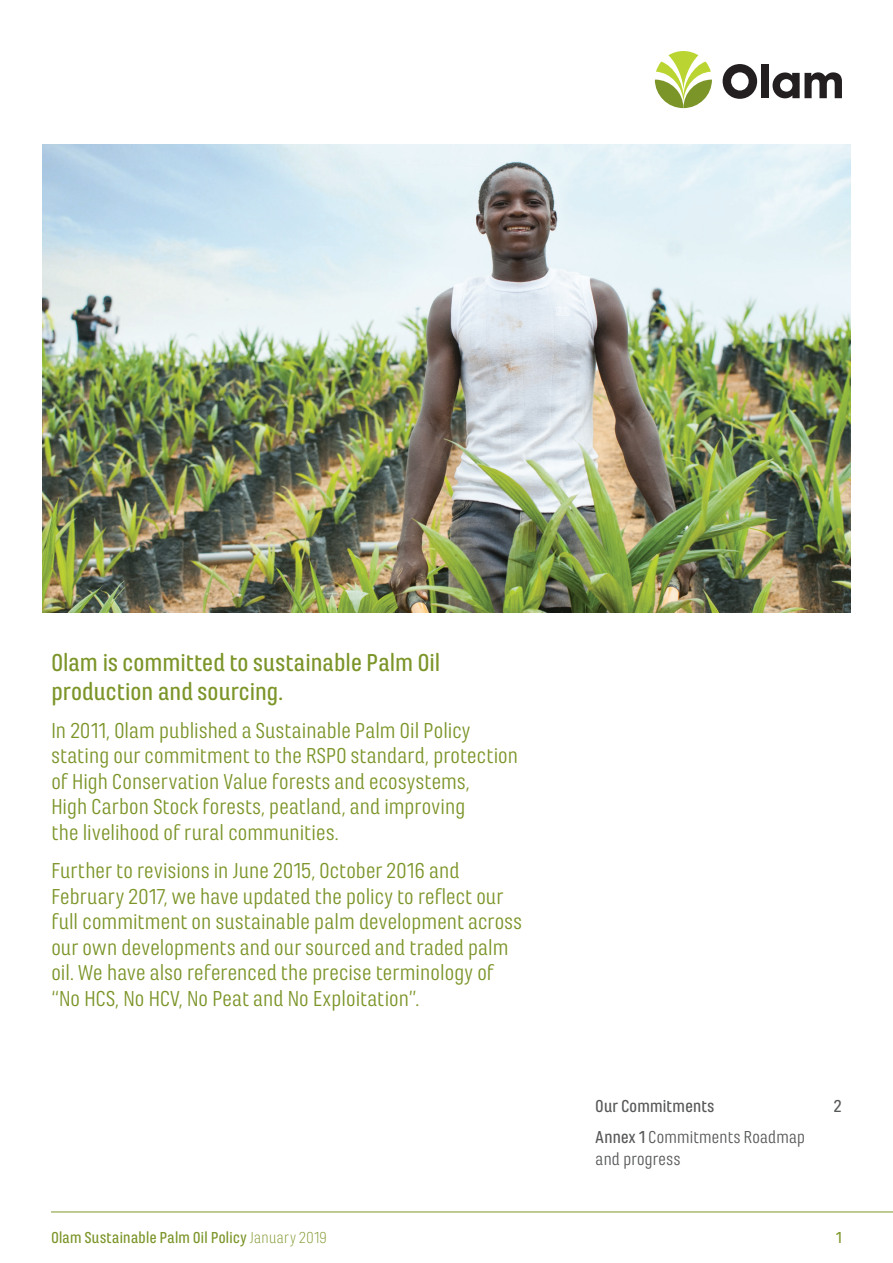
<style>
.page{position:relative;width:893px;height:1263px;background:#fff}
.page>*{position:absolute;margin:0;border:0;box-sizing:border-box;transform-origin:0 0}
.t1{font:500 25.5px/28.5px "Marianina Wd FY";letter-spacing:-.02em;color:#7c9529}
.t2{font:22.5px/25.5px "Marianina Wd FY";letter-spacing:-.02em;color:#7c9529}
.t3{font:18px/22.5px "Marianina Wd FY";letter-spacing:-.02em;color:#57585a}
.t4{font:500 18px "Marianina Wd FY";letter-spacing:-.025em;color:#57585a}
.t5{font:500 16.5px "Marianina Wd FY";letter-spacing:-.02em;color:#7c9529}
.s1{font-weight:500}
.s2{font-weight:300}
</style>
<div class="page">
<hr style="left:51px;top:1211px;width:842px;height:1px;background:#7c9529">
<svg style="left:723px;top:64px;width:34px;height:35px"></svg>
<div style="left:761px;top:65px;width:8px;height:33px;background:#231f20"></div>
<svg style="left:772px;top:72px;width:70px;height:26px"></svg>
<svg style="left:655px;top:51px;width:57px;height:57px"></svg>
<img style="left:43px;top:145px;width:807px;height:467px">
<p class="t1" style="left:51px;top:648px;width:391px">Olam is committed to sustainable Palm Oil production and sourcing.</p>
<p class="t2" style="left:51px;top:718px;width:469px">In 2011, Olam published a Sustainable Palm Oil Policy stating our commitment to the RSPO standard, protection of High Conservation Value forests and ecosystems,<br>High Carbon Stock forests, peatland, and improving<br>the livelihood of rural communities.</p>
<p class="t2" style="left:51px;top:858px;width:473px">Further to revisions in June 2015, October 2016 and February 2017, we have updated the policy to reflect our full commitment on sustainable palm development across our own developments and our sourced and traded palm oil. We have also referenced the precise terminology of “No HCS, No HCV, No Peat and No Exploitation”.</p>
<p class="t4" style="left:595px;top:1096px;width:121px">Our Commitments</p>
<p class="t4" style="left:834px;top:1096px;width:10px">2</p>
<p class="t3" style="left:595px;top:1125px;width:212px"><span class="s1">Annex 1</span> Commitments Roadmap and progress</p>
<p class="t5" style="left:51px;top:1228px;width:278px">Olam Sustainable Palm Oil Policy <span class="s2">January 2019</span></p>
<p class="t5" style="left:836px;top:1228px;width:8px">1</p>
</div>
